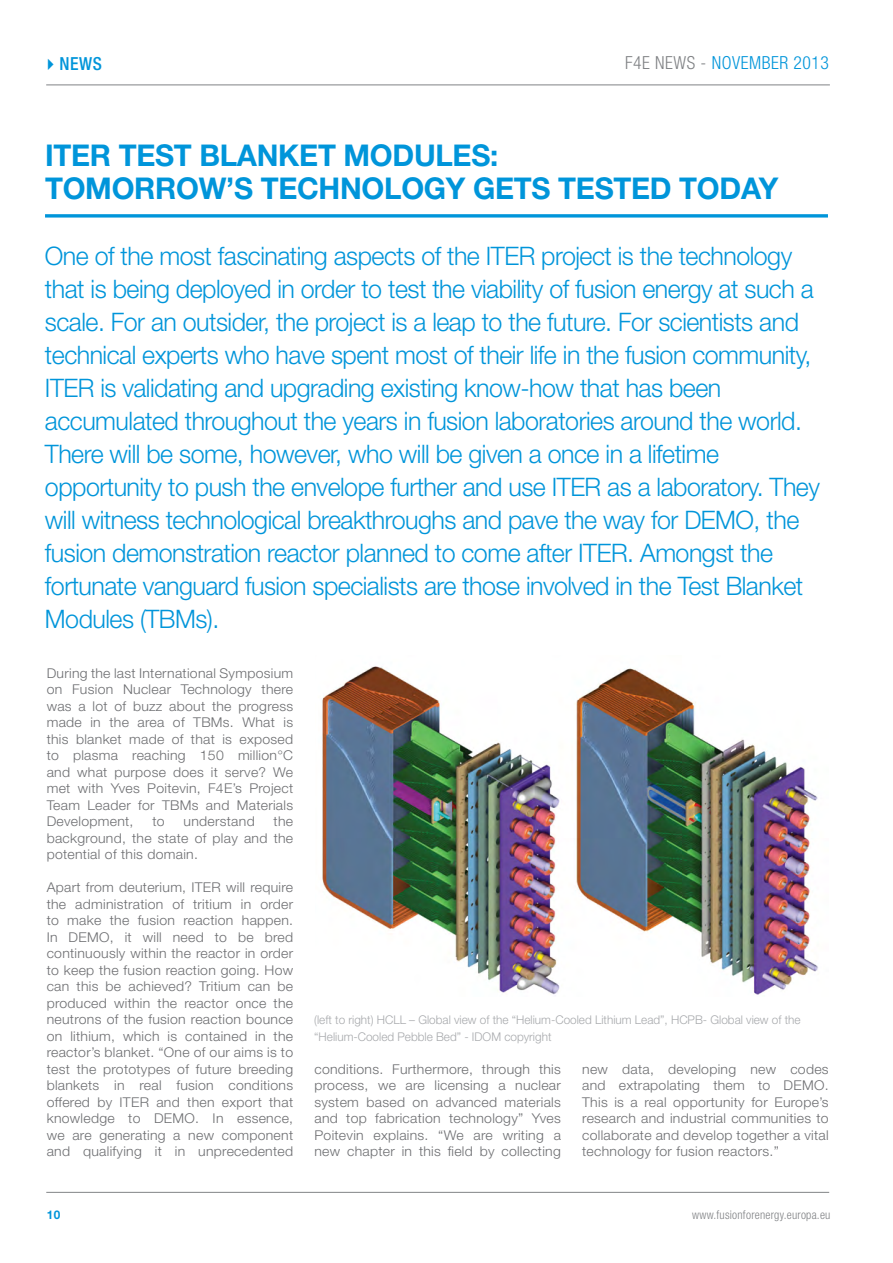
<style>
.page{position:relative;width:893px;height:1263px;background:#fff}
.page>*{position:absolute;margin:0;border:0;box-sizing:border-box;transform-origin:0 0}
.t1{font:700 30px/33px "Helvetica Neue";letter-spacing:-.01em;color:#0095da}
.t2{font:300 25.5px/33px "Helvetica Neue";letter-spacing:-.02em;color:#0095da}
.t3{font:300 condensed 18px "Helvetica Neue LT Std";letter-spacing:.03em;color:#0095da}
.t4{font:500 condensed 18px "Helvetica Neue";color:#0095da}
.t5{font:300 13.5px/16.5px "Helvetica Neue LT Std";letter-spacing:.02em;color:#6d6e71;text-align:justify;scale:1.04 1}
.t6{font:300 12px/16.5px "Helvetica Neue LT Std";color:#a7a9ac}
.t7{font:300 condensed 12px "Helvetica Neue";letter-spacing:.02em;color:#808285}
.t8{font:700 12px "Helvetica Neue";color:#0095da}
.s1{color:#808285}
</style>
<div class="page">
<hr style="left:46px;top:85px;width:784px;height:1px;background:#808285">
<hr style="left:46px;top:1192px;width:783px;height:1px;background:#828487">
<svg style="left:45px;top:214px;width:783px;height:4px;background:#27a5df"></svg>
<img style="left:322px;top:666px;width:496px;height:329px">
<h3 class="t4" style="left:41px;top:53px;width:62px">✔NEWS</h3>
<h3 class="t3" style="left:625px;top:53px;width:206px"><span class="s1">F4E NEWS -</span> NOVEMBER 2013</h3>
<h1 class="t1" style="left:45px;top:138px;width:735px">ITER TEST BLANKET MODULES:<br>TOMORROW’S TECHNOLOGY GETS TESTED TODAY</h1>
<p class="t2" style="left:45px;top:239px;width:776px">One of the most fascinating aspects of the ITER project is the technology that is being deployed in order to test the viability of fusion energy at such a scale. For an outsider, the project is a leap to the future. For scientists and technical experts who have spent most of their life in the fusion community, ITER is validating and upgrading existing know-how that has been accumulated throughout the years in fusion laboratories around the world.<br>There will be some, however, who will be given a once in a lifetime opportunity to push the envelope further and use ITER as a laboratory. They will witness technological breakthroughs and pave the way for DEMO, the fusion demonstration reactor planned to come after ITER. Amongst the fortunate vanguard fusion specialists are those involved in the Test Blanket Modules (TBMs).</p>
<p class="t5" style="left:47px;top:664px;width:238px">During the last International Symposium on Fusion Nuclear Technology there was a lot of buzz about the progress made in the area of TBMs. What is this blanket made of that is exposed to plasma reaching 150 million°C and what purpose does it serve? We met with Yves Poitevin, F4E’s Project Team Leader for TBMs and Materials Development,</p>
<p class="t5" style="left:47px;top:813px;width:239px;text-indent:227px">the background, the state of play and the potential of this domain.</p>
<p class="t5" style="left:47px;top:879px;width:239px">Apart from deuterium, ITER will require the administration of tritium in order to make the fusion reaction happen.<br>In DEMO, it will need to be bred continuously within the reactor in order to keep the fusion reaction going. How can this be achieved? Tritium can be produced within the reactor once the neutrons of the fusion reaction bounce on lithium, which is contained in the reactor’s blanket. “One of our aims is to test the prototypes of future breeding blankets in real fusion conditions offered by ITER and then export that knowledge to DEMO. In essence, we are generating a new component and qualifying it in unprecedented</p>
<p class="t5" style="left:152px;top:813px;width:13px">to</p>
<p class="t5" style="left:184px;top:813px;width:70px">understand</p>
<p class="t6" style="left:314px;top:1012px;width:488px">(left to right) HCLL – Global view of the “Helium-Cooled Lithium Lead”, HCPB- Global view of the “Helium-Cooled Pebble Bed” - IDOM copyright</p>
<p class="t5" style="left:314px;top:1060px;width:238px">conditions. Furthermore, through this process, we are licensing a nuclear system based on advanced materials and top fabrication technology” Yves Poitevin explains. “We are writing a new chapter in this field by collecting</p>
<p class="t5" style="left:582px;top:1060px;width:238px">new data, developing new codes and extrapolating them to DEMO.<br>This is a real opportunity for Europe’s research and industrial communities to collaborate and develop together a vital technology for fusion reactors.”</p>
<p class="t8" style="left:47px;top:1207px;width:15px">10</p>
<p class="t7" style="left:692px;top:1208px;width:140px">www.fusionforenergy.europa.eu</p>
</div>
